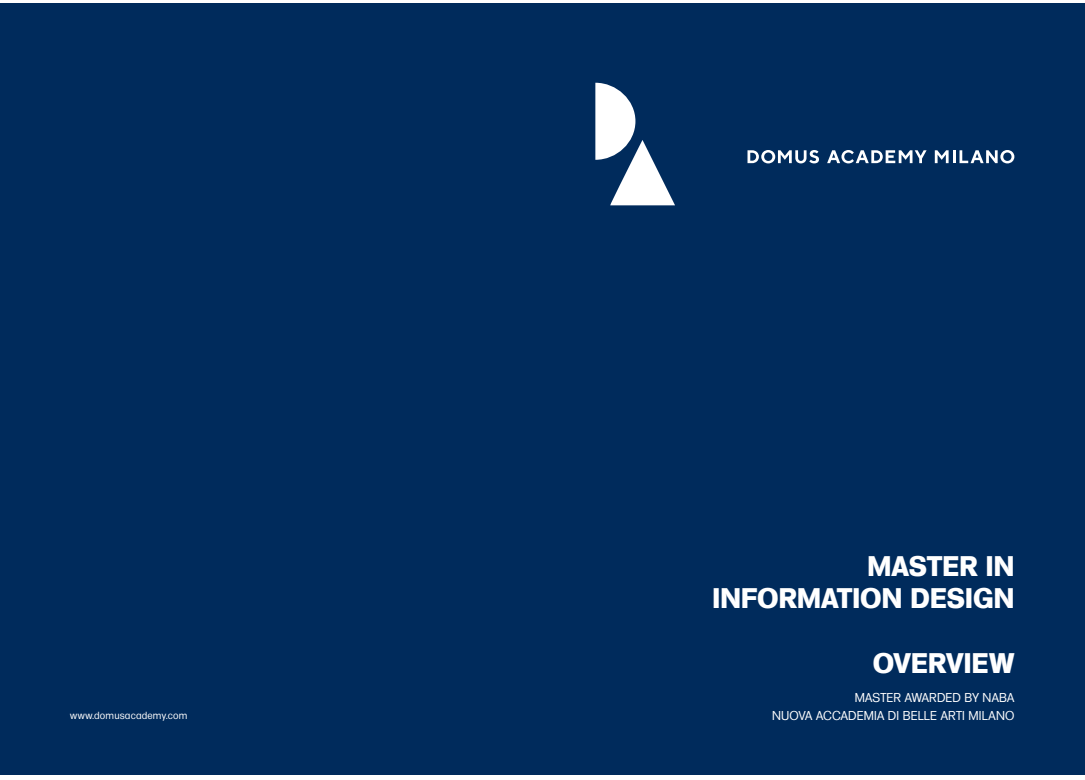
<style>
.page{position:relative;width:1085px;height:780px;background:#fff}
.page>*{position:absolute;margin:0;border:0;box-sizing:border-box;transform-origin:0 0}
.ABC_Section_Title{font:700 27.5px/32.5px "Formula";letter-spacing:.005em;color:#fff;text-align:right}
.section{font:12.5px/17.5px "Formula";letter-spacing:.01em;color:#fff;text-align:right}
.this_belongs_to{font:10px "Formula";letter-spacing:.015em;color:#fff}
</style>
<div class="page">
<div style="left:0;top:4px;width:1084px;height:771px;background:#002b5c"></div>
<svg style="left:747px;top:150px;width:71px;height:13px"></svg>
<svg style="left:827px;top:150px;width:99px;height:13px"></svg>
<svg style="left:934px;top:150px;width:80px;height:13px"></svg>
<svg style="left:595px;top:83px;width:80px;height:122px"></svg>
<p class="this_belongs_to" style="left:70px;top:709px;width:118px">www.domusacademy.com</p>
<p class="ABC_Section_Title" style="left:712px;top:549px;width:303px">MASTER IN<br>INFORMATION DESIGN</p>
<p class="ABC_Section_Title" style="left:872px;top:647px;width:143px">OVERVIEW</p>
<p class="section" style="left:772px;top:689px;width:244px">MASTER AWARDED BY NABA<br>NUOVA ACCADEMIA DI BELLE ARTI MILANO</p>
</div>
